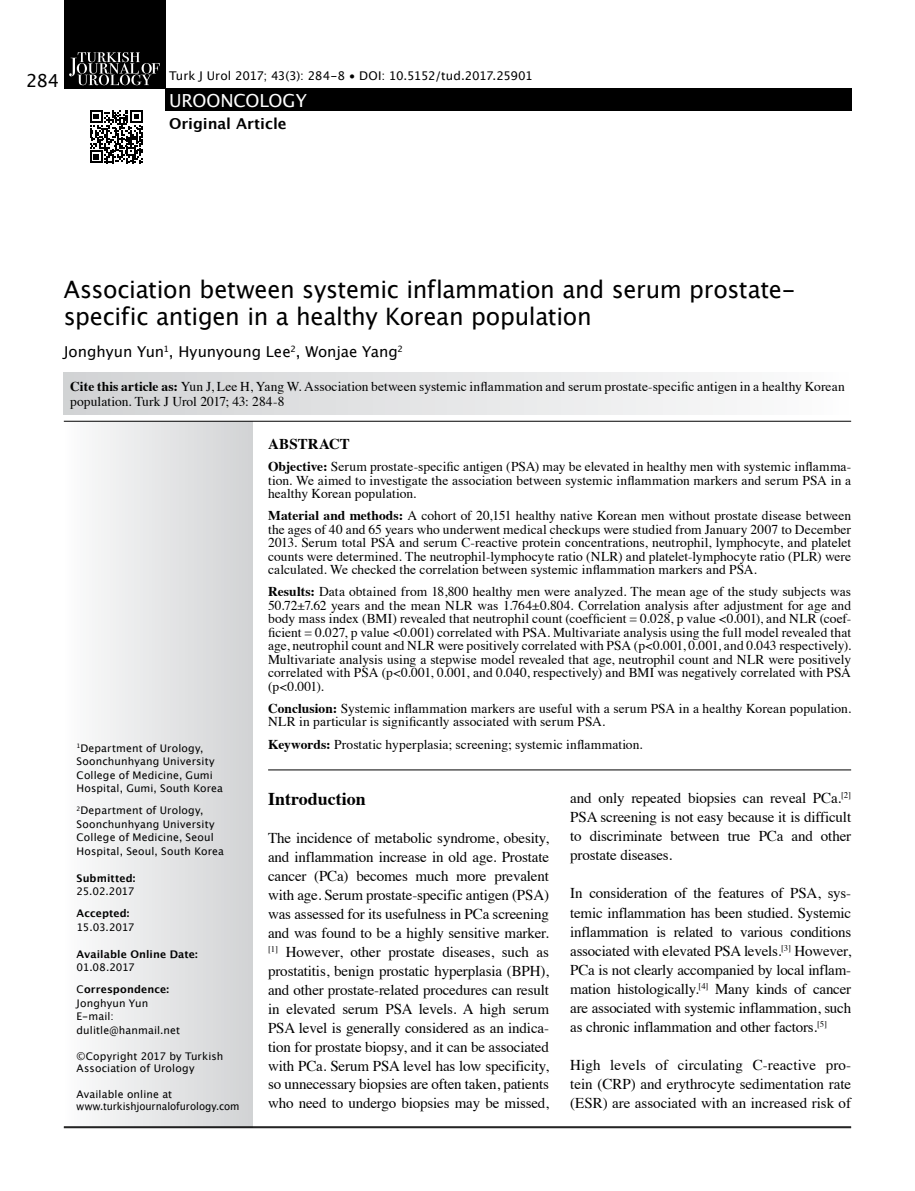
<style>
.page{position:relative;width:915px;height:1191px;background:#fff}
.page>*{position:absolute;margin:0;border:0;box-sizing:border-box;transform-origin:0 0}
.t1{font:24px/27px "Lucida Grande";letter-spacing:-.01em;color:#000}
.t2{font:700 18px "Times";color:#000}
.t3{font:18px "Lucida Grande";letter-spacing:-.005em;color:#fff}
.t4{font:18px "Lucida Grande";color:#000}
.t5{font:15px/18.9px "Times";letter-spacing:-.01em;color:#000;text-align:justify}
.t6{font:15px "Lucida Grande";color:#000}
.t7{font:700 15px "Lucida Grande";color:#000}
.t8{font:700 15px "Times";letter-spacing:.01em;color:#000}
.t9{font:13.5px/13.5px "Times";letter-spacing:.005em;color:#000;text-align:justify}
.t10{font:12px "Lucida Grande";letter-spacing:-.035em;color:#000}
.t11{font:10.5px/13.5px "Lucida Grande";letter-spacing:.01em;color:#000}
.t12{font:700 10.5px/22px "Lucida Grande";letter-spacing:.01em;color:#000}
.s1{font-weight:700}
.s2{font-weight:400}
</style>
<div class="page">
<div style="left:64px;top:0;width:101px;height:89px;background:#000"></div>
<div style="left:165px;top:88px;width:685px;height:23px;background:#000"></div>
<svg style="left:69px;top:52px;width:91px;height:33px"></svg>
<svg style="left:90px;top:110px;width:53px;height:53px"></svg>
<div style="left:64px;top:421px;width:189px;height:706px;background:linear-gradient(to right,#fcfcfc,#d1d2d4)"></div>
<hr style="left:64px;top:421px;width:786px;height:1px;background:#000">
<hr style="left:64px;top:1127px;width:786px;height:1px;background:#000">
<hr style="left:64px;top:1126px;width:786px;height:1px;background:#000">
<div style="left:64px;top:372px;width:786px;height:43px;background:linear-gradient(to right,#d1d2d4,#fcfcfc)"></div>
<hr style="left:268px;top:769px;width:582px;height:1px;background:#000">
<h2 class="t4" style="left:26px;top:70px;width:34px">284</h2>
<p class="t10" style="left:169px;top:69px;width:365px">Turk J Urol 2017; 43(3): 284-8 • DOI: 10.5152/tud.2017.25901</p>
<h2 class="t3" style="left:169px;top:90px;width:139px">UROONCOLOGY</h2>
<p class="t7" style="left:169px;top:112px;width:119px">Original Article</p>
<h1 class="t1" style="left:64px;top:276px;width:732px">Association between systemic inflammation and serum prostate&shy;specific antigen in a healthy Korean population</h1>
<p class="t6" style="left:64px;top:343px;width:340px">Jonghyun Yun<sup>1</sup>, Hyunyoung Lee<sup>2</sup>, Wonjae Yang<sup>2</sup></p>
<p class="t9" style="left:70px;top:378px;width:775px;line-height:15px"><span class="s1">Cite this article as:</span> Yun J, Lee H, Yang W. Association between systemic inflammation and serum prostate-specific antigen in a healthy Korean population. Turk J Urol 2017; 43: 284-8</p>
<p class="t11" style="left:77px;top:741px;width:148px"><sup>1</sup>Department of Urology,<br>Soonchunhyang University<br>College of Medicine, Gumi<br>Hospital, Gumi, South Korea</p>
<p class="t11" style="left:77px;top:803px;width:149px"><sup>2</sup>Department of Urology,<br>Soonchunhyang University<br>College of Medicine, Seoul<br>Hospital, Seoul, South Korea</p>
<p class="t12" style="left:77px;top:866px;width:60px">Submitted:</p>
<p class="t11" style="left:77px;top:884px;width:59px">25.02.2017</p>
<p class="t12" style="left:77px;top:902px;width:54px">Accepted:</p>
<p class="t11" style="left:77px;top:920px;width:59px">15.03.2017</p>
<p class="t12" style="left:77px;top:942px;width:123px">Available Online Date:</p>
<p class="t12" style="left:77px;top:956px;width:94px"><span class="s2">01.08.2017<br>C</span>orrespondence:</p>
<p class="t11" style="left:77px;top:996px;width:105px">Jonghyun Yun<br>E-mail: dulitle@hanmail.net</p>
<p class="t11" style="left:77px;top:1049px;width:148px;line-height:12.6px">©Copyright 2017 by Turkish<br>Association of Urology</p>
<p class="t11" style="left:77px;top:1087px;width:164px;line-height:12.6px">Available online at www.turkishjournalofurology.com</p>
<p class="t8" style="left:268px;top:430px;width:83px">ABSTRACT</p>
<p class="t9" style="left:268px;top:459px;width:584px"><span class="s1">Objective:</span> Serum prostate-specific antigen (PSA) may be elevated in healthy men with systemic inflamma&shy;tion. We aimed to investigate the association between systemic inflammation markers and serum PSA in a healthy Korean population.</p>
<p class="t9" style="left:268px;top:508px;width:584px"><span class="s1">Material and methods:</span> A cohort of 20,151 healthy native Korean men without prostate disease between the ages of 40 and 65 years who underwent medical checkups were studied from January 2007 to December 2013. Serum total PSA and serum C-reactive protein concentrations, neutrophil, lymphocyte, and platelet counts were determined. The neutrophil-lymphocyte ratio (NLR) and platelet-lymphocyte ratio (PLR) were calculated. We checked the correlation between systemic inflammation markers and PSA.</p>
<p class="t9" style="left:268px;top:584px;width:584px"><span class="s1">Results:</span> Data obtained from 18,800 healthy men were analyzed. The mean age of the study subjects was 50.72±7.62 years and the mean NLR was 1.764±0.804. Correlation analysis after adjustment for age and body mass index (BMI) revealed that neutrophil count (coefficient = 0.028, p value &lt;0.001), and NLR (coef&shy;ficient = 0.027, p value &lt;0.001) correlated with PSA. Multivariate analysis using the full model revealed that age, neutrophil count and NLR were positively correlated with PSA (p&lt;0.001, 0.001, and 0.043 respectively).<br>Multivariate analysis using a stepwise model revealed that age, neutrophil count and NLR were positively correlated with PSA (p&lt;0.001, 0.001, and 0.040, respectively) and BMI was negatively correlated with PSA (p&lt;0.001).</p>
<p class="t9" style="left:268px;top:700px;width:584px"><span class="s1">Conclusion:</span> Systemic inflammation markers are useful with a serum PSA in a healthy Korean population.<br>NLR in particular is significantly associated with serum PSA.</p>
<p class="t9" style="left:268px;top:736px;width:376px"><span class="s1">Keywords:</span> Prostatic hyperplasia; screening; systemic inflammation.</p>
<h2 class="t2" style="left:268px;top:782px;width:99px">Introduction</h2>
<p class="t5" style="left:268px;top:827px;width:282px">The incidence of metabolic syndrome, obesity, and inflammation increase in old age. Prostate cancer (PCa) becomes much more prevalent with age. Serum prostate-specific antigen (PSA) was assessed for its usefulness in PCa screening and was found to be a highly sensitive marker. <sup>[1]</sup> However, other prostate diseases, such as prostatitis, benign prostatic hyperplasia (BPH), and other prostate-related procedures can result in elevated serum PSA levels. A high serum PSA level is generally considered as an indica&shy;tion for prostate biopsy, and it can be associated with PCa. Serum PSA level has low specificity, so unnecessary biopsies are often taken, patients who need to undergo biopsies may be missed,</p>
<p class="t5" style="left:570px;top:787px;width:282px">and only repeated biopsies can reveal PCa.<sup>[2] </sup>PSA screening is not easy because it is difficult to discriminate between true PCa and other prostate diseases.</p>
<p class="t5" style="left:570px;top:882px;width:282px">In consideration of the features of PSA, sys&shy;temic inflammation has been studied. Systemic inflammation is related to various conditions associated with elevated PSA levels.<sup>[3]</sup> However, PCa is not clearly accompanied by local inflam&shy;mation histologically.<sup>[4]</sup> Many kinds of cancer are associated with systemic inflammation, such as chronic inflammation and other factors.<sup>[5]</sup></p>
<p class="t5" style="left:570px;top:1054px;width:282px">High levels of circulating C-reactive pro&shy;tein (CRP) and erythrocyte sedimentation rate (ESR) are associated with an increased risk of</p>
</div>
